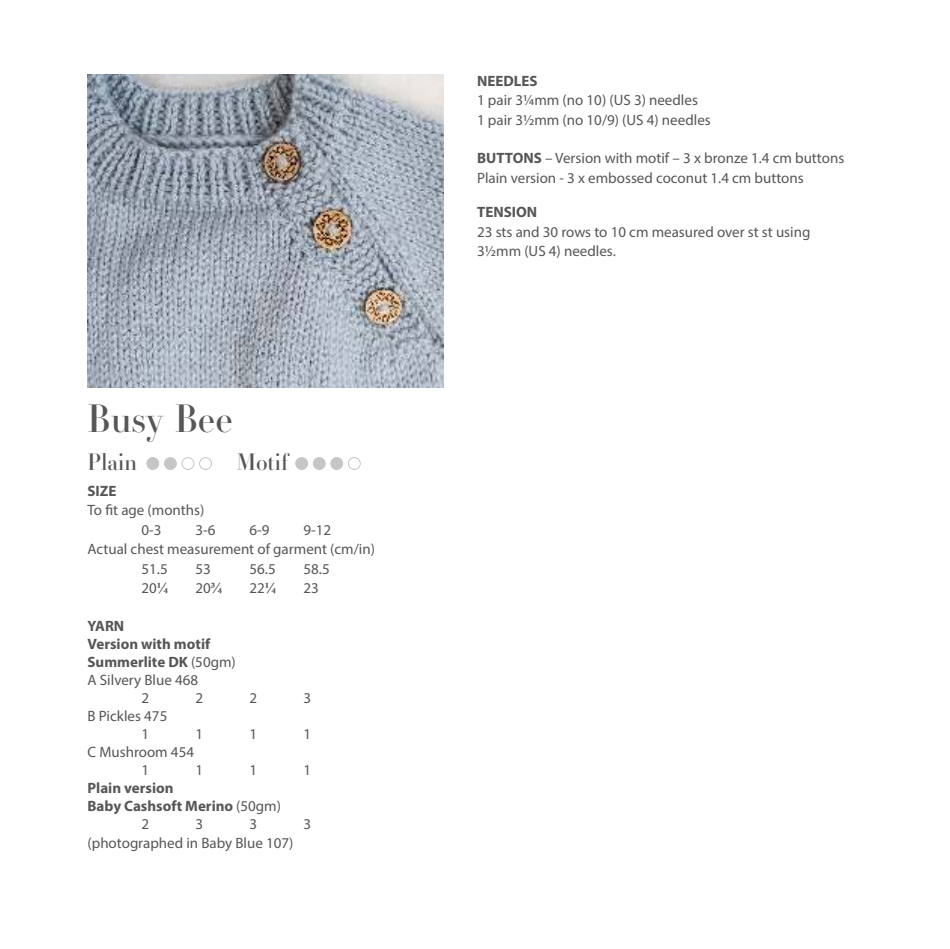
<style>
.page{position:relative;width:950px;height:949px;background:#fff}
.page>*{position:absolute;margin:0;border:0;box-sizing:border-box;transform-origin:0 0}
.t1{font:37.5px "Essonnes Headline";color:#575656}
.t2{font:22.5px "Essonnes Headline";color:#575656}
.t3{font:15px/19.5px "Myriad Pro";color:#575656}
.t4{font:700 15px "Myriad Pro";color:#575656}
.s1{font-family:"Times New Roman";font-weight:700}
.s2{font-weight:400}
.s3{font-weight:700}
</style>
<div class="page">
<img style="left:88px;top:75px;width:356px;height:312px">
<div style="left:147px;top:458px;width:12px;height:11px;background:#c6c6c5;border-radius:50%"></div>
<div style="left:147px;top:457px;width:12px;height:13px;border:1px solid #c6c6c5;border-radius:50%"></div>
<div style="left:164px;top:458px;width:12px;height:11px;background:#c6c6c5;border-radius:50%"></div>
<div style="left:164px;top:457px;width:13px;height:13px;border:1px solid #c6c6c5;border-radius:50%"></div>
<div style="left:182px;top:457px;width:12px;height:13px;border:1px solid #c6c6c5;border-radius:50%"></div>
<div style="left:199px;top:457px;width:13px;height:13px;border:1px solid #c6c6c5;border-radius:50%"></div>
<div style="left:296px;top:458px;width:12px;height:11px;background:#c6c6c5;border-radius:50%"></div>
<div style="left:295px;top:457px;width:13px;height:13px;border:1px solid #c6c6c5;border-radius:50%"></div>
<div style="left:313px;top:458px;width:12px;height:11px;background:#c6c6c5;border-radius:50%"></div>
<div style="left:313px;top:457px;width:13px;height:13px;border:1px solid #c6c6c5;border-radius:50%"></div>
<div style="left:331px;top:458px;width:12px;height:11px;background:#c6c6c5;border-radius:50%"></div>
<div style="left:330px;top:457px;width:13px;height:13px;border:1px solid #c6c6c5;border-radius:50%"></div>
<div style="left:348px;top:457px;width:13px;height:13px;border:1px solid #c6c6c5;border-radius:50%"></div>
<h1 class="t1" style="left:88px;top:404px;width:147px">Busy Bee</h1>
<h2 class="t2" style="left:88px;top:453px;width:51px">Plain</h2>
<h2 class="t2" style="left:236px;top:453px;width:54px">Motif</h2>
<p class="t4" style="left:88px;top:485px;width:31px">SIZE</p>
<p class="t3" style="left:142px;top:502px;width:64px;text-indent:-54px">To fit age (months)<br>0-3</p>
<p class="t3" style="left:196px;top:521px;width:21px">3-6</p>
<p class="t3" style="left:250px;top:521px;width:21px">6-9</p>
<p class="t3" style="left:304px;top:521px;width:29px">9-12</p>
<p class="t3" style="left:88px;top:541px;width:289px">Actual chest measurement of garment (cm/in)</p>
<p class="t3" style="left:142px;top:560px;width:28px">51.5</p>
<p class="t3" style="left:196px;top:560px;width:17px">53</p>
<p class="t3" style="left:250px;top:560px;width:28px">56.5</p>
<p class="t3" style="left:304px;top:560px;width:28px">58.5</p>
<p class="t3" style="left:142px;top:580px;width:28px">20<span class="s1">¼</span></p>
<p class="t3" style="left:196px;top:580px;width:28px">20<span class="s1">¾</span></p>
<p class="t3" style="left:250px;top:580px;width:28px">22<span class="s1">¼</span></p>
<p class="t3" style="left:304px;top:580px;width:17px">23</p>
<p class="t4" style="left:88px;top:620px;width:38px">YARN</p>
<p class="t4" style="left:88px;top:638px;width:124px">Version with motif</p>
<p class="t4" style="left:88px;top:656px;width:150px">Summerlite DK <span class="s2">(50gm)</span></p>
<p class="t3" style="left:88px;top:671px;width:112px">A Silvery Blue 468</p>
<p class="t3" style="left:142px;top:689px;width:9px">2</p>
<p class="t3" style="left:196px;top:689px;width:9px">2</p>
<p class="t3" style="left:250px;top:689px;width:9px">2</p>
<p class="t3" style="left:304px;top:689px;width:9px">3</p>
<p class="t3" style="left:142px;top:708px;width:27px;line-height:18px;text-indent:-54px">B Pickles 475<br>1</p>
<p class="t3" style="left:196px;top:725px;width:9px">1</p>
<p class="t3" style="left:250px;top:725px;width:9px">1</p>
<p class="t3" style="left:304px;top:725px;width:9px">1</p>
<p class="t3" style="left:142px;top:744px;width:54px;line-height:18px;text-indent:-54px">C Mushroom 454<br>1</p>
<p class="t3" style="left:196px;top:761px;width:9px">1</p>
<p class="t3" style="left:250px;top:761px;width:9px">1</p>
<p class="t3" style="left:304px;top:761px;width:9px">1</p>
<p class="t4" style="left:88px;top:782px;width:88px">Plain version</p>
<p class="t4" style="left:88px;top:800px;width:195px">Baby Cashsoft Merino <span class="s2">(50gm)</span></p>
<p class="t3" style="left:142px;top:815px;width:9px">2</p>
<p class="t3" style="left:196px;top:815px;width:9px">3</p>
<p class="t3" style="left:250px;top:815px;width:9px">3</p>
<p class="t3" style="left:304px;top:815px;width:9px">3</p>
<p class="t3" style="left:88px;top:835px;width:207px">(photographed in Baby Blue 107)</p>
<p class="t4" style="left:477px;top:75px;width:62px">NEEDLES</p>
<p class="t3" style="left:477px;top:92px;width:235px">1 pair 3¼mm (no 10) (US 3) needles<br>1 pair 3½mm (no 10/9) (US 4) needles</p>
<p class="t3" style="left:477px;top:150px;width:369px"><span class="s3">BUTTONS</span> – Version with motif – 3 x bronze 1.4 cm buttons<br>Plain version - 3 x embossed coconut 1.4 cm buttons</p>
<p class="t4" style="left:477px;top:206px;width:62px">TENSION</p>
<p class="t3" style="left:477px;top:223px;width:335px">23 sts and 30 rows to 10 cm measured over st st using<br>3½mm (US 4) needles.</p>
</div>
